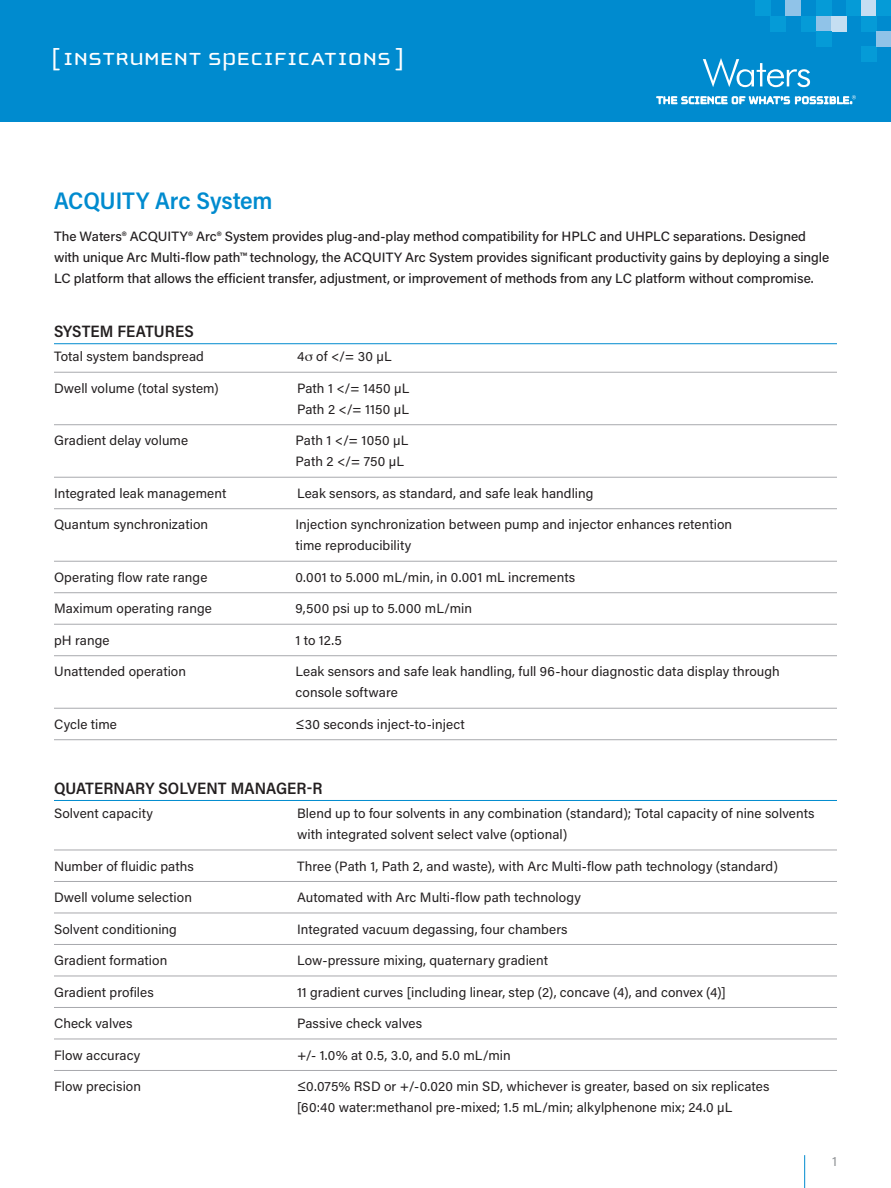
<style>
.page{position:relative;width:891px;height:1188px;background:#fff}
.page>*{position:absolute;margin:0;border:0;box-sizing:border-box;transform-origin:0 0}
.t1{font:25.5px "Cholla Unicase";letter-spacing:.015em;color:#fff;scale:1.1 1}
.t2{font:600 24px "Acumin Pro Semi Cond";letter-spacing:-.005em;color:#008bcf}
.t3{font:600 16.5px "Acumin Pro Semi Cond";letter-spacing:.005em;color:#231f20}
.t4{font:13.5px/21px "Acumin Pro";letter-spacing:.005em;color:#231f20}
.t5{font:500 13.5px/21px "Acumin Pro";letter-spacing:-.005em;color:#231f20}
.t6{font:13.5px "Acumin Pro";color:#939598}
</style>
<div class="page">
<div style="left:0;top:0;width:891px;height:122px;background:#008bcf"></div>
<div style="left:755px;top:0;width:15px;height:16px;background:#059bd7"></div>
<div style="left:861px;top:47px;width:15px;height:15px;background:#059bd7"></div>
<div style="left:770px;top:16px;width:16px;height:15px;background:#059bd7"></div>
<div style="left:786px;top:0;width:15px;height:16px;background:#90c3e8"></div>
<div style="left:801px;top:16px;width:15px;height:15px;background:#059bd7"></div>
<div style="left:816px;top:16px;width:16px;height:15px;background:#90c3e8"></div>
<div style="left:832px;top:16px;width:15px;height:15px;background:#c5def2"></div>
<div style="left:816px;top:0;width:16px;height:16px;background:#059bd7"></div>
<div style="left:816px;top:31px;width:16px;height:16px;background:#059bd7"></div>
<div style="left:861px;top:0;width:15px;height:16px;background:#c5def2"></div>
<div style="left:847px;top:0;width:14px;height:16px;background:#059bd7"></div>
<div style="left:876px;top:0;width:15px;height:16px;background:#059bd7"></div>
<div style="left:861px;top:16px;width:15px;height:15px;background:#059bd7"></div>
<div style="left:876px;top:31px;width:15px;height:16px;background:#90c3e8"></div>
<svg style="left:657px;top:95px;width:199px;height:9px"></svg>
<svg style="left:703px;top:58px;width:107px;height:29px"></svg>
<hr style="left:804px;top:1155px;width:1px;height:33px;background:#008bcf">
<hr style="left:54px;top:343px;width:783px;height:1px;background:#008bcf">
<hr style="left:54px;top:372px;width:783px;height:1px;background:#a8a9ad">
<hr style="left:54px;top:424px;width:783px;height:1px;background:#a8a9ad">
<hr style="left:54px;top:477px;width:783px;height:1px;background:#a8a9ad">
<hr style="left:54px;top:508px;width:783px;height:1px;background:#a8a9ad">
<hr style="left:54px;top:561px;width:783px;height:1px;background:#a8a9ad">
<hr style="left:54px;top:592px;width:783px;height:1px;background:#a8a9ad">
<hr style="left:54px;top:624px;width:783px;height:1px;background:#a8a9ad">
<hr style="left:54px;top:655px;width:783px;height:1px;background:#a8a9ad">
<hr style="left:54px;top:708px;width:783px;height:1px;background:#a8a9ad">
<hr style="left:54px;top:739px;width:783px;height:1px;background:#a8a9ad">
<hr style="left:54px;top:800px;width:783px;height:1px;background:#008bcf">
<hr style="left:54px;top:850px;width:783px;height:1px;background:#a8a9ad">
<hr style="left:54px;top:881px;width:783px;height:1px;background:#a8a9ad">
<hr style="left:54px;top:913px;width:783px;height:1px;background:#a8a9ad">
<hr style="left:54px;top:944px;width:783px;height:1px;background:#a8a9ad">
<hr style="left:54px;top:976px;width:783px;height:1px;background:#a8a9ad">
<hr style="left:54px;top:1007px;width:783px;height:1px;background:#a8a9ad">
<hr style="left:54px;top:1039px;width:783px;height:1px;background:#a8a9ad">
<hr style="left:54px;top:1070px;width:783px;height:1px;background:#a8a9ad">
<h1 class="t1" style="left:51px;top:46px;width:323px">[ INSTRUMENT SPECIFICATIONS ]</h1>
<h2 class="t2" style="left:54px;top:184px;width:220px">ACQUITY Arc System</h2>
<p class="t5" style="left:54px;top:225px;width:777px">The Waters® ACQUITY® Arc® System provides plug-and-play method compatibility for HPLC and UHPLC separations. Designed with unique Arc Multi-flow path™ technology, the ACQUITY Arc System provides significant productivity gains by deploying a single<br>LC platform that allows the efficient transfer, adjustment, or improvement of methods from any LC platform without compromise.</p>
<p class="t3" style="left:54px;top:320px;width:141px">SYSTEM FEATURES</p>
<p class="t4" style="left:54px;top:346px;width:151px">Total system bandspread</p>
<p class="t4" style="left:297px;top:346px;width:96px">4 of &lt;/= 30 µL</p>
<p class="t4" style="left:54px;top:377px;width:166px">Dwell volume (total system)</p>
<p class="t4" style="left:297px;top:377px;width:114px">Path 1 &lt;/= 1450 µL<br>Path 2 &lt;/= 1150 µL</p>
<p class="t4" style="left:54px;top:430px;width:136px">Gradient delay volume</p>
<p class="t4" style="left:296px;top:430px;width:114px">Path 1 &lt;/= 1050 µL<br>Path 2 &lt;/= 750 µL</p>
<p class="t4" style="left:54px;top:482px;width:174px">Integrated leak management</p>
<p class="t4" style="left:297px;top:482px;width:298px">Leak sensors, as standard, and safe leak handling</p>
<p class="t4" style="left:54px;top:514px;width:156px">Quantum synchronization</p>
<p class="t4" style="left:296px;top:514px;width:438px">Injection synchronization between pump and injector enhances retention time reproducibility</p>
<p class="t4" style="left:54px;top:566px;width:155px">Operating flow rate range</p>
<p class="t4" style="left:296px;top:566px;width:281px">0.001 to 5.000 mL/min, in 0.001 mL increments</p>
<p class="t4" style="left:54px;top:598px;width:159px">Maximum operating range</p>
<p class="t4" style="left:296px;top:598px;width:178px">9,500 psi up to 5.000 mL/min</p>
<p class="t4" style="left:54px;top:629px;width:57px">pH range</p>
<p class="t4" style="left:296px;top:629px;width:48px">1 to 12.5</p>
<p class="t4" style="left:54px;top:661px;width:134px">Unattended operation</p>
<p class="t4" style="left:296px;top:661px;width:486px">Leak sensors and safe leak handling, full 96-hour diagnostic data display through console software</p>
<p class="t4" style="left:54px;top:713px;width:64px">Cycle time</p>
<p class="t4" style="left:295px;top:713px;width:171px">≤30 seconds inject-to-inject</p>
<p class="t3" style="left:54px;top:777px;width:270px">QUATERNARY SOLVENT MANAGER-R</p>
<p class="t4" style="left:54px;top:802px;width:100px">Solvent capacity</p>
<p class="t4" style="left:297px;top:802px;width:519px">Blend up to four solvents in any combination (standard); Total capacity of nine solvents with integrated solvent select valve (optional)</p>
<p class="t4" style="left:54px;top:855px;width:141px">Number of fluidic paths</p>
<p class="t4" style="left:297px;top:855px;width:482px">Three (Path 1, Path 2, and waste), with Arc Multi-flow path technology (standard)</p>
<p class="t4" style="left:54px;top:886px;width:140px">Dwell volume selection</p>
<p class="t4" style="left:297px;top:886px;width:285px">Automated with Arc Multi-flow path technology</p>
<p class="t4" style="left:54px;top:918px;width:124px">Solvent conditioning</p>
<p class="t4" style="left:297px;top:918px;width:272px">Integrated vacuum degassing, four chambers</p>
<p class="t4" style="left:54px;top:949px;width:115px">Gradient formation</p>
<p class="t4" style="left:297px;top:949px;width:253px">Low-pressure mixing, quaternary gradient</p>
<p class="t4" style="left:54px;top:981px;width:101px">Gradient profiles</p>
<p class="t4" style="left:297px;top:981px;width:430px">11 gradient curves [including linear, step (2), concave (4), and convex (4)]</p>
<p class="t4" style="left:54px;top:1012px;width:80px">Check valves</p>
<p class="t4" style="left:297px;top:1012px;width:127px">Passive check valves</p>
<p class="t4" style="left:54px;top:1044px;width:88px">Flow accuracy</p>
<p class="t4" style="left:297px;top:1044px;width:215px">+/- 1.0% at 0.5, 3.0, and 5.0 mL/min</p>
<p class="t4" style="left:54px;top:1075px;width:89px">Flow precision</p>
<p class="t4" style="left:297px;top:1075px;width:474px">≤0.075% RSD or +/-0.020 min SD, whichever is greater, based on six replicates [60:40 water:methanol pre-mixed; 1.5 mL/min; alkylphenone mix; 24.0 µL</p>
<p class="t6" style="left:832px;top:1151px;width:6px">1</p>
</div>
